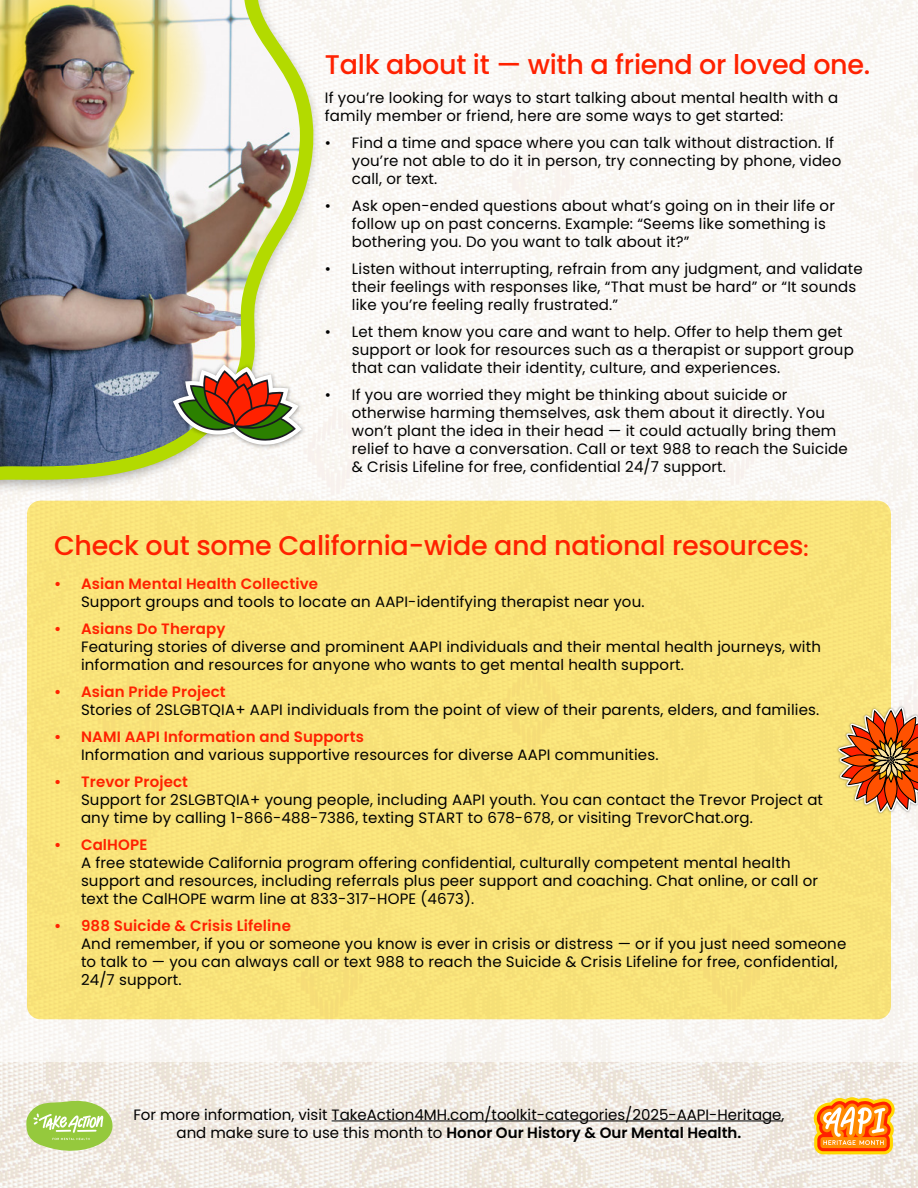
<style>
.page{position:relative;width:918px;height:1188px;background:#fff}
.page>*{position:absolute;margin:0;border:0;box-sizing:border-box;transform-origin:0 0}
.t1{font:500 27px "Poppins";letter-spacing:-.01em;color:#ff2100}
.t2{font:15px/18px "Poppins";letter-spacing:.01em;color:#000}
.t3{font:600 15px "Poppins";letter-spacing:.01em;color:#ff2100}
.s1{font-family:"Moon 2.0";font-weight:700}
.s2{font-weight:600}
</style>
<div class="page">
<img style="left:0;top:1063px;width:918px;height:125px">
<div style="left:27px;top:501px;width:864px;height:518px;background:#f9e37a;border-radius:14px"></div>
<svg style="left:0;top:0;width:320px;height:482px;fill:#f8f5f0"></svg>
<svg style="left:26px;top:1101px;width:87px;height:50px"></svg>
<img style="left:0;top:0;width:300px;height:467px">
<img style="left:0;top:0;width:231px;height:238px">
<hr style="left:332px;top:1121px;width:450px;height:1px;background:#000">
<img style="left:167px;top:358px;width:141px;height:93px">
<svg style="left:173px;top:365px;width:129px;height:80px"></svg>
<svg style="left:813px;top:1097px;width:82px;height:57px"></svg>
<img style="left:837px;top:704px;width:81px;height:112px">
<svg style="left:838px;top:707px;width:80px;height:106px"></svg>
<h1 class="t1" style="left:325px;top:49px;width:547px">Talk about it — with a friend or loved one.</h1>
<p class="t2" style="left:325px;top:89px;width:515px">If you’re looking for ways to start talking about mental health with a family member or friend, here are some ways to get started:</p>
<p class="t2" style="left:352px;top:134px;width:491px;text-indent:-27px">• Find a time and space where you can talk without distraction. If you’re not able to do it in person, try connecting by phone, video call, or text.</p>
<p class="t2" style="left:352px;top:197px;width:485px;text-indent:-27px">• Ask open-ended questions about what’s going on in their life or follow up on past concerns. Example: “Seems like something is bothering you. Do you want to talk about it?”</p>
<p class="t2" style="left:352px;top:260px;width:512px;text-indent:-27px">• Listen without interrupting, refrain from any judgment, and validate their feelings with responses like, “That must be hard” or “It sounds like you’re feeling really frustrated.”</p>
<p class="t2" style="left:352px;top:323px;width:503px;text-indent:-27px">• Let them know you care and want to help. Offer to help them get support or look for resources such as a therapist or support group that can validate their identity, culture, and experiences.</p>
<p class="t2" style="left:352px;top:386px;width:497px;text-indent:-27px">• If you are worried they might be thinking about suicide or otherwise harming themselves, ask them about it directly. You won’t plant the idea in their head — it could actually bring them relief to have a conversation. Call or text 988 to reach the Suicide &amp; Crisis Lifeline for free, confidential 24/7 support.</p>
<h1 class="t1" style="left:54px;top:530px;width:756px">Check out some California-wide and national resources<span class="s1">:</span></h1>
<p class="t3" style="left:54px;top:575px;width:266px">• Asian Mental Health Collective</p>
<p class="t2" style="left:81px;top:593px;width:565px">Support groups and tools to locate an AAPI-identifying therapist near you.</p>
<p class="t3" style="left:54px;top:620px;width:173px">• Asians Do Therapy</p>
<p class="t2" style="left:81px;top:638px;width:742px">Featuring stories of diverse and prominent AAPI individuals and their mental health journeys, with information and resources for anyone who wants to get mental health support.</p>
<p class="t3" style="left:54px;top:683px;width:173px">• Asian Pride Project</p>
<p class="t2" style="left:81px;top:701px;width:740px">Stories of 2SLGBTQIA+ AAPI individuals from the point of view of their parents, elders, and families.</p>
<p class="t3" style="left:54px;top:728px;width:311px">• NAMI AAPI Information and Supports</p>
<p class="t2" style="left:81px;top:746px;width:579px">Information and various supportive resources for diverse AAPI communities.</p>
<p class="t3" style="left:54px;top:773px;width:136px">• Trevor Project</p>
<p class="t2" style="left:81px;top:791px;width:744px">Support for 2SLGBTQIA+ young people, including AAPI youth. You can contact the Trevor Project at any time by calling 1-866-488-7386, texting START to 678-678, or visiting TrevorChat.org.</p>
<p class="t3" style="left:54px;top:836px;width:95px">• CalHOPE</p>
<p class="t2" style="left:81px;top:854px;width:739px">A free statewide California program offering confidential, culturally competent mental health support and resources, including referrals plus peer support and coaching. Chat online, or call or text the CalHOPE warm line at 833-317-HOPE (4673).</p>
<p class="t3" style="left:54px;top:917px;width:238px">• 988 Suicide &amp; Crisis Lifeline</p>
<p class="t2" style="left:81px;top:935px;width:767px">And remember, if you or someone you know is ever in crisis or distress — or if you just need someone to talk to — you can always call or text 988 to reach the Suicide &amp; Crisis Lifeline for free, confidential,<br>24/7 support.</p>
<p class="t2" style="left:133px;top:1106px;width:653px;text-align:center">For more information, visit TakeAction4MH.com/toolkit-categories/2025-AAPI-Heritage, and make sure to use this month to <span class="s2">Honor Our History &amp; Our Mental Health.</span></p>
</div>
